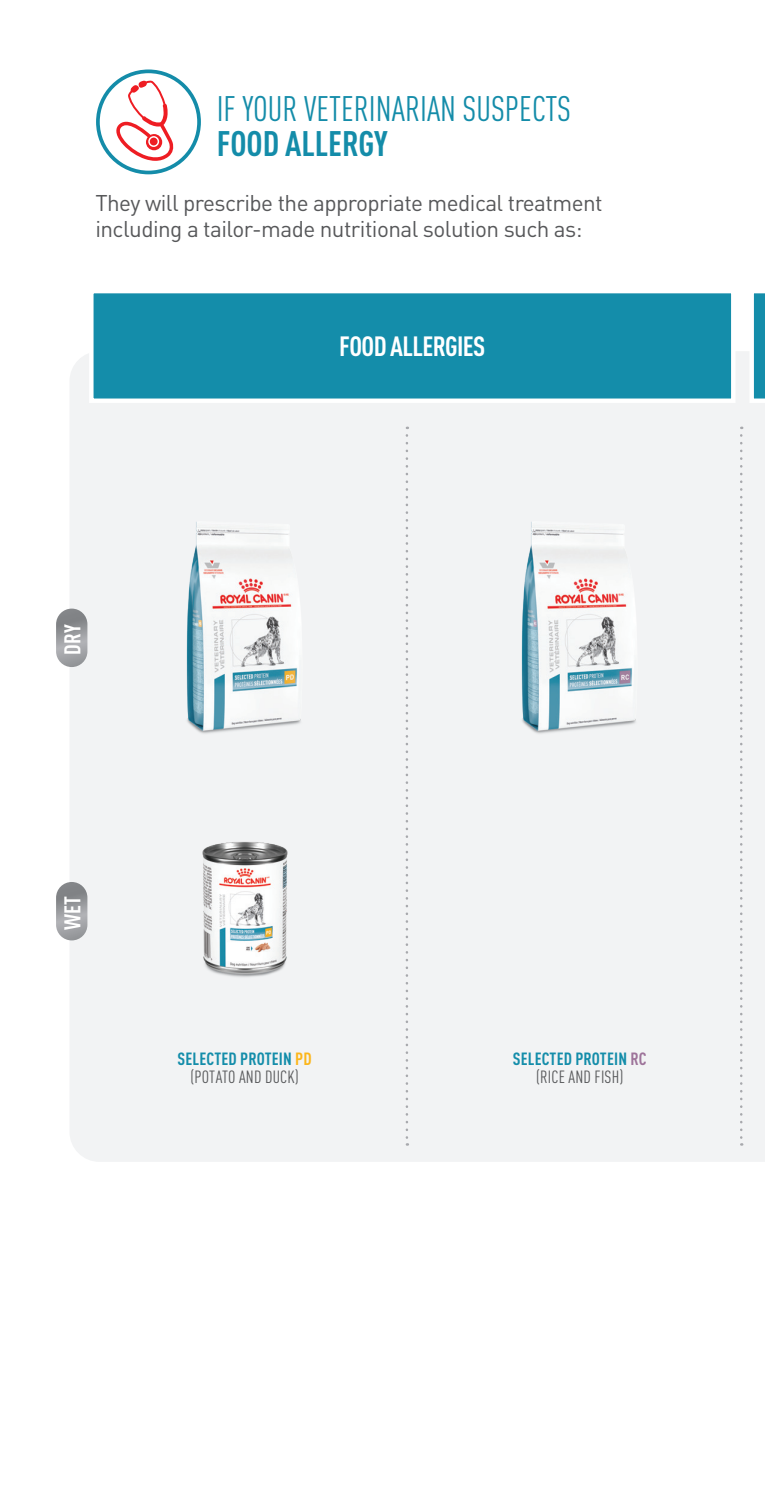
<style>
.page{position:relative;width:765px;height:1485px;background:#fff}
.page>*{position:absolute;margin:0;border:0;box-sizing:border-box;transform-origin:0 0}
.t1{font:condensed 35px "DIN Pro";color:#148ca9}
.t2{font:700 condensed 35px "DIN Pro";color:#148ca9}
.t3{font:700 condensed 27.5px "DIN Pro";letter-spacing:-.02em;color:#fff}
.t4{font:22.5px/26.2px "DIN Pro";letter-spacing:-.025em;color:#57585a}
.t5{font:700 condensed 22.5px "DIN Pro";letter-spacing:.01em;color:#fff}
.t6{font:700 condensed 17.5px/17.5px "DIN Pro";letter-spacing:.01em;color:#148daa;text-align:center}
.s1{color:#fcb61c}
.s2{font-weight:400;color:#57585a}
.s3{color:#9e749a}
</style>
<div class="page">
<svg style="left:98px;top:71px;width:101px;height:102px"></svg>
<div style="left:96px;top:69px;width:105px;height:105px;border:4px solid #148ca9;border-radius:50%"></div>
<svg style="left:114px;top:80px;width:60px;height:81px"></svg>
<div style="left:150px;top:138px;width:8px;height:7px;background:#ee1d23;border-radius:50%"></div>
<div style="left:69px;top:351px;width:696px;height:811px;background:#f2f3f4"></div>
<div style="left:89px;top:289px;width:647px;height:114px;background:#148daa;border:4px solid #fff"></div>
<svg style="left:749px;top:293px;width:16px;height:110px"></svg>
<img style="left:178px;top:841px;width:133px;height:147px">
<svg style="left:740px;top:435px;width:2px;height:711px"></svg>
<svg style="left:56px;top:609px;width:31px;height:58px;background:#98999d"></svg>
<svg style="left:56px;top:882px;width:31px;height:58px;background:#98999d"></svg>
<svg style="left:406px;top:435px;width:2px;height:711px"></svg>
<img style="left:140px;top:521px;width:210px;height:231px">
<img style="left:475px;top:521px;width:210px;height:231px">
<h1 class="t1" style="left:217px;top:84px;width:356px">IF YOUR VETERINARIAN SUSPECTS</h1>
<h1 class="t2" style="left:217px;top:118px;width:172px">FOOD ALLERGY</h1>
<p class="t4" style="left:95px;top:188px;width:509px">They will prescribe the appropriate medical treatment including a tailor-made nutritional solution such as:</p>
<p class="t3" style="left:339px;top:326px;width:148px">FOOD ALLERGIES</p>
<p class="t5" style="left:56px;top:655px;width:32px;rotate:-90deg">DRY</p>
<p class="t5" style="left:56px;top:930px;width:36px;rotate:-90deg">WET</p>
<p class="t6" style="left:178px;top:1049px;width:136px">SELECTED PROTEIN <span class="s1">PD </span><span class="s2">(POTATO AND DUCK)</span></p>
<p class="t6" style="left:513px;top:1049px;width:135px">SELECTED PROTEIN <span class="s3">RC </span><span class="s2">(RICE AND FISH)</span></p>
</div>
